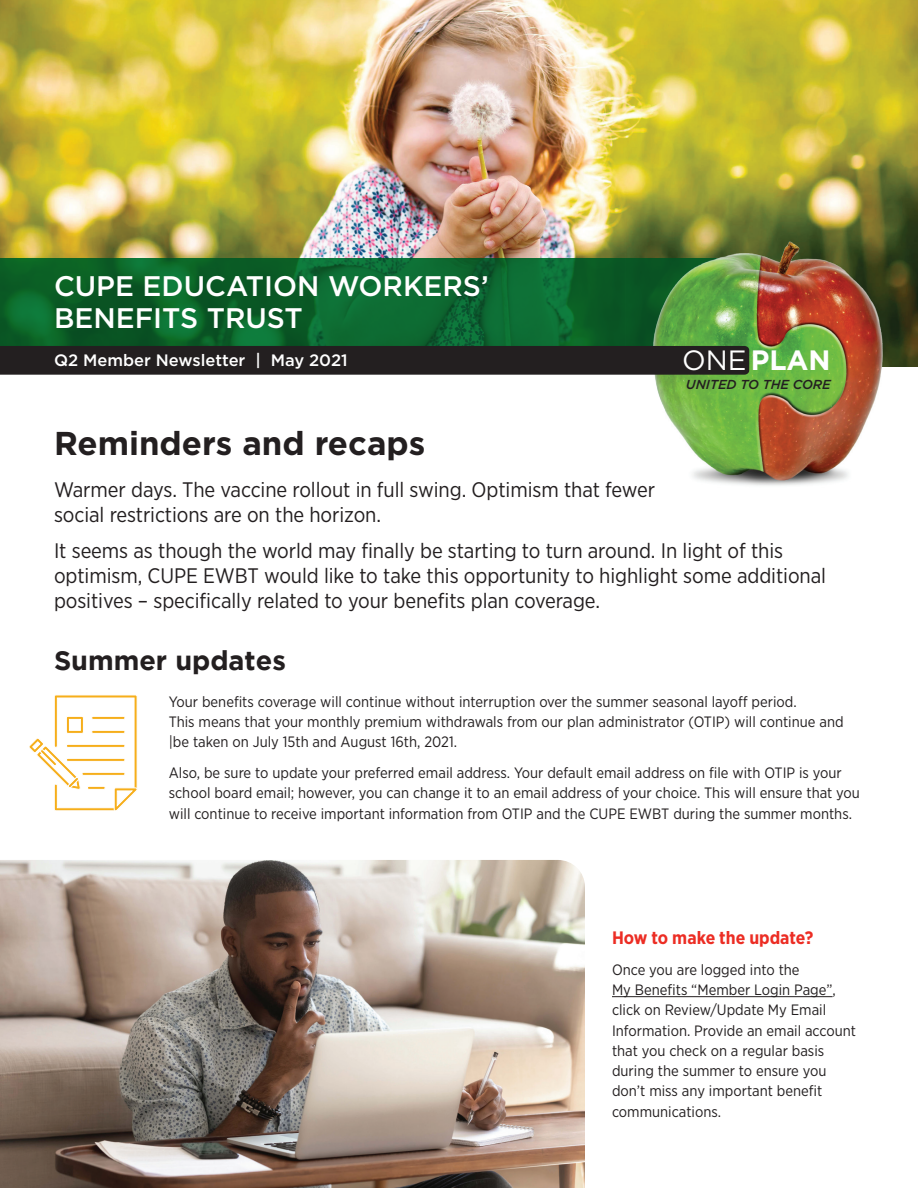
<style>
.page{position:relative;width:918px;height:1188px;background:#fff}
.page>*{position:absolute;margin:0;border:0;box-sizing:border-box;transform-origin:0 0}
.t1{font:700 33px "Gotham";color:#231f20}
.t2{font:500 28.35px/31.5px "Gotham";color:#fff}
.t3{font:700 27.9px "Gotham";color:#fff}
.t4{font:700 27px "Gotham";color:#231f20}
.t5{font:21px/25.2px "Gotham Narrow";letter-spacing:-.005em;color:#231f20}
.t6{font:700 18px "Gotham Narrow";color:#ec2d24}
.t7{font:500 16.5px "Gotham";color:#fff}
.t8{font:15px/20.2px "Gotham Narrow";color:#231f20}
.t9{font:italic 500 13.05px "Gotham";letter-spacing:-.005em;color:#231f20}
.s1{font-weight:400}
</style>
<div class="page">
<img style="left:0;top:0;width:918px;height:366px">
<svg style="left:0;top:258px;width:625px;height:88px"></svg>
<img style="left:625px;top:233px;width:267px;height:253px">
<div style="left:0;top:346px;width:749px;height:29px;background:#231f20"></div>
<img style="left:0;top:860px;width:585px;height:328px">
<hr style="left:612px;top:996px;width:221px;height:1px;background:#231f20">
<svg style="left:29px;top:695px;width:109px;height:116px"></svg>
<h2 class="t2" style="left:54px;top:270px;width:436px">CUPE EDUCATION WORKERS’<br>BENEFITS TRUST</h2>
<p class="t7" style="left:54px;top:349px;width:295px">Q2 Member Newsletter | May 2021</p>
<h3 class="t3" style="left:682px;top:344px;width:150px"><span class="s1">ONE</span> PLAN</h3>
<p class="t9" style="left:686px;top:376px;width:146px">UNITED TO THE CORE</p>
<h1 class="t1" style="left:54px;top:424px;width:373px">Reminders and recaps</h1>
<h3 class="t5" style="left:54px;top:476px;width:603px">Warmer days. The vaccine rollout in full swing. Optimism that fewer social restrictions are on the horizon.</h3>
<h3 class="t5" style="left:54px;top:537px;width:774px">It seems as though the world may finally be starting to turn around. In light of this optimism, CUPE EWBT would like to take this opportunity to highlight some additional positives – specifically related to your benefits plan coverage.</h3>
<h3 class="t4" style="left:54px;top:645px;width:233px">Summer updates</h3>
<p class="t8" style="left:169px;top:691px;width:676px">Your benefits coverage will continue without interruption over the summer seasonal layoff period.<br>This means that your monthly premium withdrawals from our plan administrator (OTIP) will continue and |be taken on July 15th and August 16th, 2021.</p>
<p class="t8" style="left:169px;top:762px;width:693px">Also, be sure to update your preferred email address. Your default email address on file with OTIP is your school board email; however, you can change it to an email address of your choice. This will ensure that you will continue to receive important information from OTIP and the CUPE EWBT during the summer months.</p>
<p class="t6" style="left:612px;top:926px;width:203px">How to make the update?</p>
<p class="t8" style="left:612px;top:959px;width:246px">Once you are logged into the<br>My Benefits “Member Login Page”, click on Review/Update My Email<br>Information. Provide an email account that you check on a regular basis during the summer to ensure you don’t miss any important benefit communications.</p>
</div>
